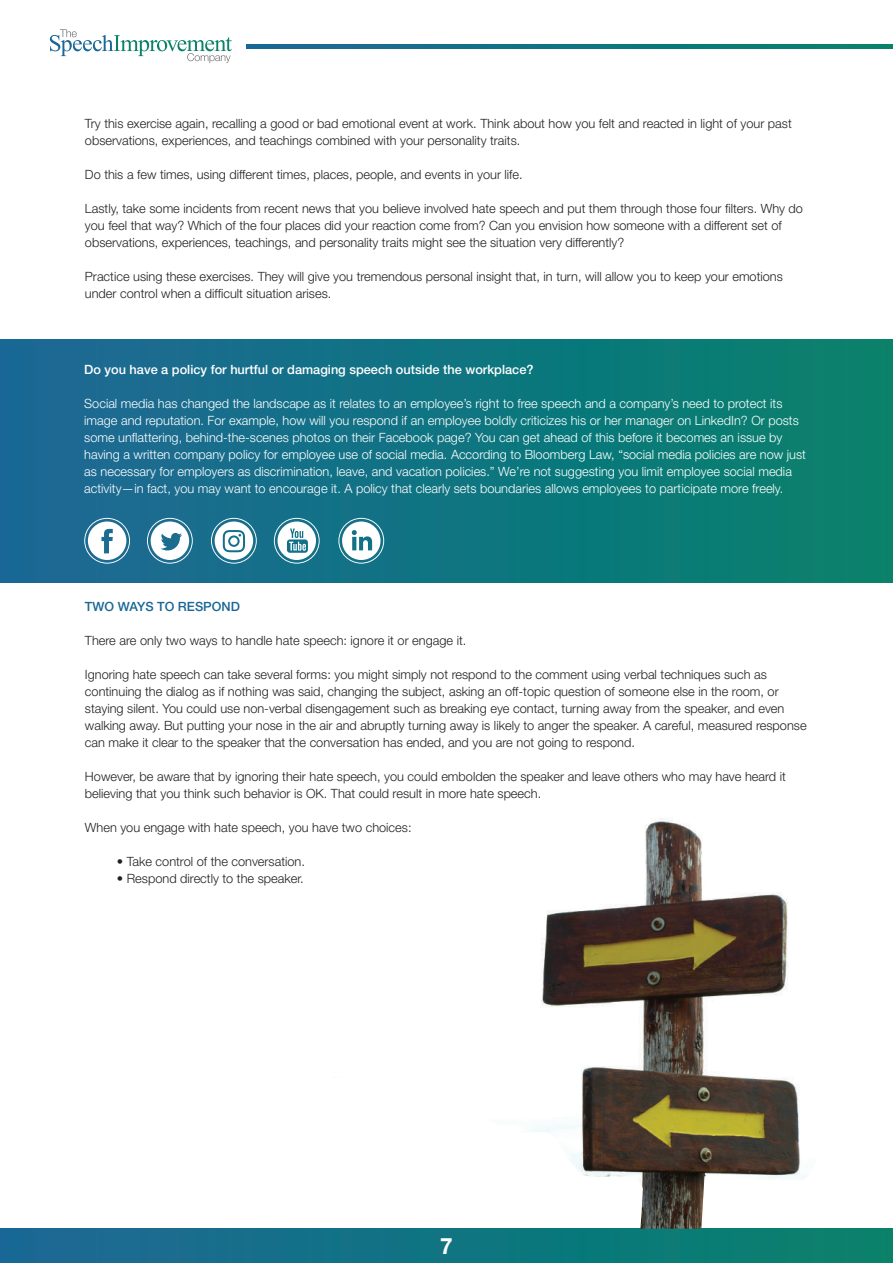
<style>
.page{position:relative;width:893px;height:1263px;background:#fff}
.page>*{position:absolute;margin:0;border:0;box-sizing:border-box;transform-origin:0 0}
.t1{font:700 22.5px "Helvetica Neue LT Pro";color:#fff}
.t2{font:300 12.75px/17px "Helvetica Neue LT Pro";color:#231f20}
.t3{font:300 12.75px/17px "Helvetica Neue LT Pro";color:#fff}
.t4{font:500 12.75px "Helvetica Neue LT Pro";color:#fff}
.t5{font:500 12.75px "Helvetica Neue LT Pro";color:#196796}
</style>
<div class="page">
<svg style="left:50px;top:29px;width:182px;height:34px"></svg>
<div style="left:0;top:1229px;width:893px;height:34px;background:linear-gradient(to right,#1c6797,#06826b)"></div>
<svg style="left:246px;top:44px;width:647px;height:4px;background:#117481"></svg>
<div style="left:0;top:339px;width:893px;height:244px;background:linear-gradient(to right,#1c6797,#06826b)"></div>
<svg style="left:147px;top:518px;width:46px;height:46px"></svg>
<svg style="left:84px;top:518px;width:46px;height:46px"></svg>
<svg style="left:211px;top:518px;width:46px;height:46px"></svg>
<svg style="left:338px;top:518px;width:46px;height:46px"></svg>
<svg style="left:274px;top:518px;width:46px;height:46px"></svg>
<img style="left:333px;top:818px;width:505px;height:411px">
<p class="t2" style="left:85px;top:114px;width:708px">Try this exercise again, recalling a good or bad emotional event at work. Think about how you felt and reacted in light of your past observations, experiences, and teachings combined with your personality traits.</p>
<p class="t2" style="left:85px;top:165px;width:439px">Do this a few times, using different times, places, people, and events in your life.</p>
<p class="t2" style="left:85px;top:199px;width:720px">Lastly, take some incidents from recent news that you believe involved hate speech and put them through those four filters. Why do you feel that way? Which of the four places did your reaction come from? Can you envision how someone with a different set of observations, experiences, teachings, and personality traits might see the situation very differently?</p>
<p class="t2" style="left:85px;top:267px;width:699px">Practice using these exercises. They will give you tremendous personal insight that, in turn, will allow you to keep your emotions under control when a difficult situation arises.</p>
<p class="t4" style="left:84px;top:362px;width:451px">Do you have a policy for hurtful or damaging speech outside the workplace?</p>
<p class="t3" style="left:84px;top:395px;width:723px">Social media has changed the landscape as it relates to an employee’s right to free speech and a company’s need to protect its image and reputation. For example, how will you respond if an employee boldly criticizes his or her manager on LinkedIn? Or posts some unflattering, behind-the-scenes photos on their Facebook page? You can get ahead of this before it becomes an issue by having a written company policy for employee use of social media. According to Bloomberg Law, “social media policies are now just as necessary for employers as discrimination, leave, and vacation policies.” We’re not suggesting you limit employee social media activity—in fact, you may want to encourage it. A policy that clearly sets boundaries allows employees to participate more freely.</p>
<p class="t5" style="left:85px;top:598px;width:156px">TWO WAYS TO RESPOND</p>
<p class="t2" style="left:85px;top:631px;width:383px">There are only two ways to handle hate speech: ignore it or engage it.</p>
<p class="t2" style="left:85px;top:665px;width:723px">Ignoring hate speech can take several forms: you might simply not respond to the comment using verbal techniques such as continuing the dialog as if nothing was said, changing the subject, asking an off-topic question of someone else in the room, or staying silent. You could use non-verbal disengagement such as breaking eye contact, turning away from the speaker, and even walking away. But putting your nose in the air and abruptly turning away is likely to anger the speaker. A careful, measured response can make it clear to the speaker that the conversation has ended, and you are not going to respond.</p>
<p class="t2" style="left:85px;top:767px;width:702px">However, be aware that by ignoring their hate speech, you could embolden the speaker and leave others who may have heard it believing that you think such behavior is OK. That could result in more hate speech.</p>
<p class="t2" style="left:85px;top:818px;width:328px">When you engage with hate speech, you have two choices:</p>
<p class="t2" style="left:117px;top:852px;width:190px">• Take control of the conversation.</p>
<p class="t2" style="left:117px;top:869px;width:188px">• Respond directly to the speaker.</p>
<h1 class="t1" style="left:440px;top:1232px;width:14px">7</h1>
</div>
